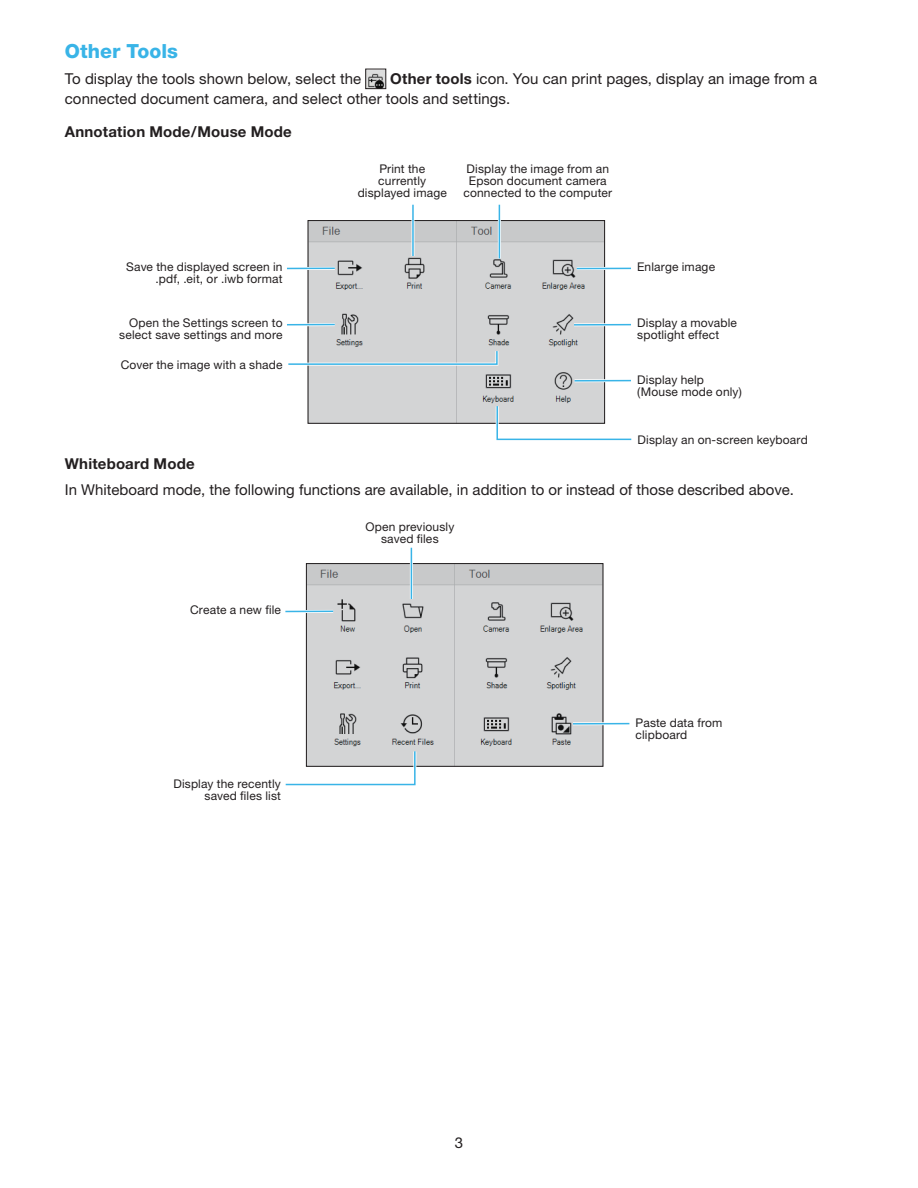
<style>
.page{position:relative;width:918px;height:1188px;background:#fff}
.page>*{position:absolute;margin:0;border:0;box-sizing:border-box;transform-origin:0 0}
.Head_B{font:800 19.5px "Helvetica Neue";color:#39b4e7}
.body_text{font:15px/19.5px "Helvetica Neue";color:#231f20}
.Head_body-_Bold{font:700 15px "Helvetica Neue";letter-spacing:.015em;color:#231f20}
.Page_numbers{font:15px "Helvetica Neue";color:#231f20}
.t1{font:12px/12px "Helvetica Neue";letter-spacing:.015em;color:#231f20;text-align:right}
.s1{font-weight:700}
</style>
<div class="page">
<img style="left:368px;top:71px;width:16px;height:16px">
<div style="left:366px;top:69px;width:20px;height:20px;border:1px solid #231f20"></div>
<img style="left:310px;top:222px;width:293px;height:199px">
<div style="left:308px;top:220px;width:297px;height:203px;border:1px solid #231f20"></div>
<hr style="left:287px;top:323px;width:48px;height:3px;background:#fff">
<hr style="left:574px;top:323px;width:57px;height:3px;background:#fff">
<hr style="left:575px;top:379px;width:56px;height:3px;background:#fff">
<hr style="left:287px;top:267px;width:48px;height:3px;background:#fff">
<hr style="left:577px;top:267px;width:54px;height:3px;background:#fff">
<hr style="left:411px;top:205px;width:3px;height:51px;background:#fff">
<hr style="left:498px;top:205px;width:3px;height:53px;background:#fff">
<hr style="left:287px;top:324px;width:48px;height:1px;background:#39b4e7">
<hr style="left:287px;top:268px;width:48px;height:1px;background:#39b4e7">
<svg style="left:494px;top:403px;width:138px;height:38px"></svg>
<svg style="left:288px;top:348px;width:212px;height:19px;background:#ccd7dc"></svg>
<hr style="left:412px;top:205px;width:2px;height:51px;background:#39b4e7">
<hr style="left:499px;top:205px;width:1px;height:53px;background:#39b4e7">
<hr style="left:574px;top:324px;width:57px;height:2px;background:#39b4e7">
<hr style="left:575px;top:380px;width:56px;height:2px;background:#39b4e7">
<hr style="left:577px;top:268px;width:54px;height:1px;background:#39b4e7">
<img style="left:308px;top:565px;width:293px;height:200px">
<div style="left:306px;top:563px;width:297px;height:204px;border:1px solid #231f20"></div>
<hr style="left:573px;top:722px;width:56px;height:3px;background:#fff">
<hr style="left:285px;top:610px;width:48px;height:3px;background:#fff">
<hr style="left:410px;top:548px;width:3px;height:51px;background:#fff">
<hr style="left:285px;top:611px;width:48px;height:1px;background:#39b4e7">
<svg style="left:285px;top:749px;width:133px;height:37px"></svg>
<hr style="left:411px;top:548px;width:1px;height:51px;background:#39b4e7">
<hr style="left:573px;top:723px;width:56px;height:2px;background:#39b4e7">
<p class="Head_B" style="left:65px;top:40px;width:115px">Other Tools</p>
<p class="body_text" style="left:65px;top:69px;width:298px">To display the tools shown below, select the</p>
<p class="body_text" style="left:65px;top:69px;width:754px;text-indent:325px"><span class="s1">Other tools</span> icon. You can print pages, display an image from a connected document camera, and select other tools and settings.</p>
<p class="Head_body-_Bold" style="left:65px;top:122px;width:229px">Annotation Mode/Mouse Mode</p>
<p class="t1" style="left:126px;top:260px;width:158px">Save the displayed screen in .pdf, .eit, or .iwb format</p>
<p class="t1" style="left:119px;top:317px;width:165px">Open the Settings screen to select save settings and more</p>
<p class="t1" style="left:121px;top:359px;width:163px">Cover the image with a shade</p>
<p class="t1" style="left:358px;top:162px;width:91px;text-align:center">Print the currently displayed image</p>
<p class="t1" style="left:463px;top:162px;width:150px;text-align:center">Display the image from an<br>Epson document camera connected to the computer</p>
<p class="t1" style="left:637px;top:260px;width:79px">Enlarge image</p>
<p class="t1" style="left:637px;top:317px;width:101px;text-align:left">Display a movable spotlight effect</p>
<p class="t1" style="left:637px;top:374px;width:106px;text-align:left">Display help (Mouse mode only)</p>
<p class="t1" style="left:638px;top:433px;width:172px">Display an on-screen keyboard</p>
<p class="Head_body-_Bold" style="left:65px;top:455px;width:131px">Whiteboard Mode</p>
<p class="body_text" style="left:65px;top:480px;width:731px">In Whiteboard mode, the following functions are available, in addition to or instead of those described above.</p>
<p class="t1" style="left:190px;top:603px;width:92px">Create a new file</p>
<p class="t1" style="left:173px;top:777px;width:109px">Display the recently saved files list</p>
<p class="t1" style="left:365px;top:521px;width:91px;text-align:center">Open previously saved files</p>
<p class="Page_numbers" style="left:455px;top:1134px;width:10px">3</p>
<p class="t1" style="left:636px;top:717px;width:88px;text-align:left">Paste data from clipboard</p>
</div>
